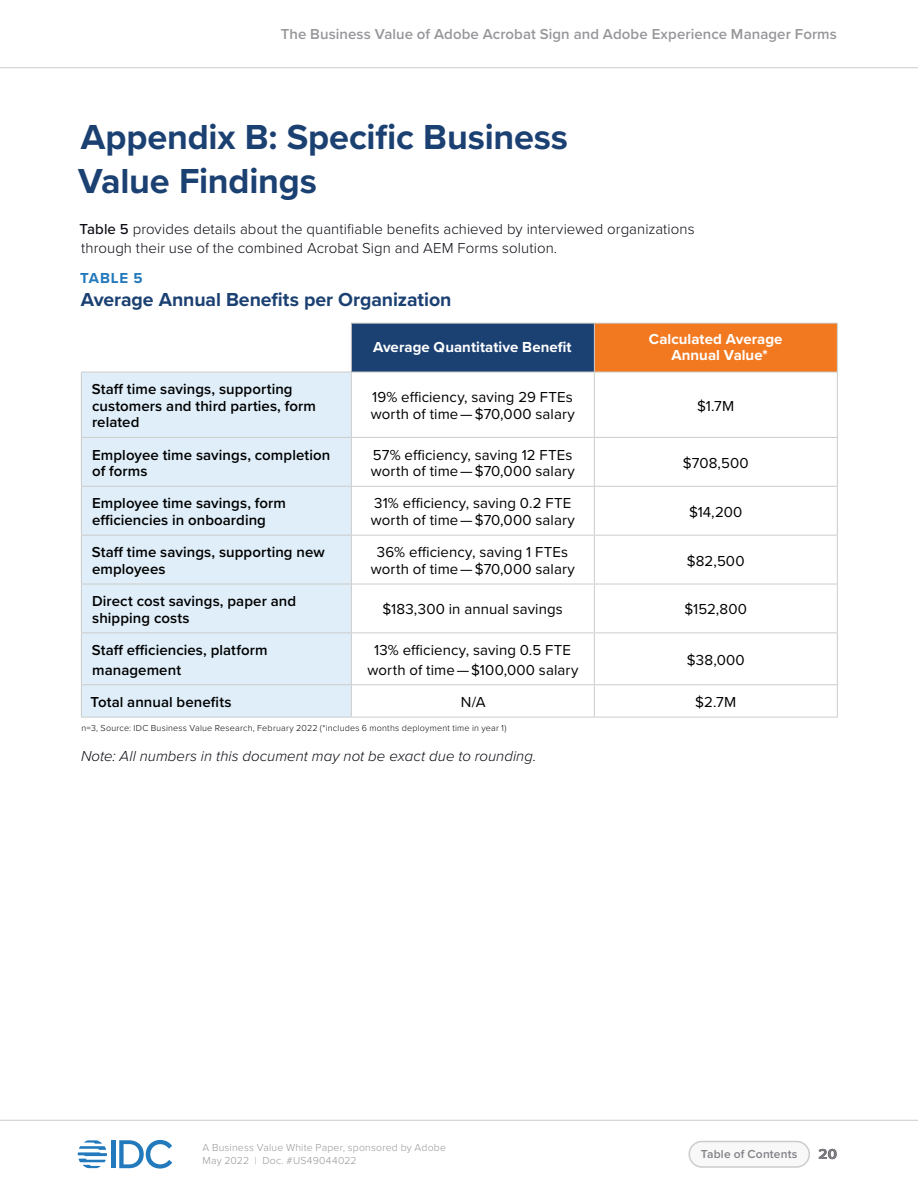
<style>
.page{position:relative;width:918px;height:1188px;background:#fff}
.page>*{position:absolute;margin:0;border:0;box-sizing:border-box;transform-origin:0 0}
.t1{font:700 36px/43.2px "Proxima Nova";letter-spacing:-.005em;color:#1b4072}
.Text{font:700 19.5px "Proxima Nova";letter-spacing:-.005em;color:#1b4072}
.Table_5_-_Text_cente{font:15px/16.5px "Proxima Nova";letter-spacing:.005em;color:#000}
.Table_4_-_Subtitles{font:600 15px/16.5px "Proxima Nova";letter-spacing:.005em;color:#000}
.Text-2{font:300 15px/19.5px "Proxima Nova";letter-spacing:.005em;color:#0a0b13}
.t2{font:600 15px "Proxima Nova";letter-spacing:.005em;color:#97979b}
.Text-3{font:italic 300 15px "Proxima Nova";letter-spacing:.005em;color:#0a0b13}
.Table_3_-_Subtitles{font:700 15px/16.5px "Proxima Nova";letter-spacing:.005em;color:#fff;text-align:center}
.Text-4{font:700 15px "Proxima Nova";letter-spacing:.05em;color:#2379bb}
.t3{font:700 15px "Proxima Nova";color:#000}
.t4{font:600 12px "Proxima Nova";letter-spacing:.015em;color:#808187}
.t5{font:300 10.5px/13.5px "Proxima Nova";letter-spacing:.02em;color:#97979b}
.Text-5{font:300 9px "Proxima Nova";letter-spacing:.025em;color:#0a0b13}
.s1{font-weight:500}
</style>
<div class="page">
<div style="left:689px;top:1142px;width:120px;height:25px;background:#f8f8f8;border-radius:13px"></div>
<div style="left:688px;top:1141px;width:122px;height:27px;border:2px solid #cccccb;border-radius:13px"></div>
<hr style="left:0;top:1120px;width:918px;height:1px;background:#cccccb">
<div style="left:111px;top:1140px;width:5px;height:28px;background:#2279bc"></div>
<svg style="left:119px;top:1140px;width:53px;height:29px"></svg>
<svg style="left:78px;top:1140px;width:29px;height:28px"></svg>
<hr style="left:0;top:67px;width:918px;height:1px;background:#cccccb">
<div style="left:351px;top:323px;width:243px;height:49px;background:#1b4072"></div>
<div style="left:594px;top:323px;width:243px;height:49px;background:#f37921"></div>
<div style="left:82px;top:373px;width:269px;height:344px;background:#dfeef9"></div>
<hr style="left:594px;top:372px;width:1px;height:65px;background:#cccccb">
<hr style="left:81px;top:437px;width:270px;height:1px;background:#cccccb">
<hr style="left:351px;top:437px;width:243px;height:1px;background:#cccccb">
<hr style="left:594px;top:437px;width:244px;height:1px;background:#cccccb">
<hr style="left:594px;top:438px;width:1px;height:48px;background:#cccccb">
<hr style="left:81px;top:486px;width:270px;height:1px;background:#cccccb">
<hr style="left:351px;top:486px;width:243px;height:1px;background:#cccccb">
<hr style="left:594px;top:486px;width:244px;height:1px;background:#cccccb">
<hr style="left:594px;top:487px;width:1px;height:48px;background:#cccccb">
<hr style="left:81px;top:535px;width:270px;height:1px;background:#cccccb">
<hr style="left:351px;top:535px;width:243px;height:1px;background:#cccccb">
<hr style="left:594px;top:535px;width:244px;height:1px;background:#cccccb">
<hr style="left:594px;top:536px;width:1px;height:48px;background:#cccccb">
<hr style="left:81px;top:584px;width:270px;height:1px;background:#cccccb">
<hr style="left:351px;top:584px;width:243px;height:1px;background:#cccccb">
<hr style="left:594px;top:584px;width:244px;height:1px;background:#cccccb">
<hr style="left:594px;top:584px;width:1px;height:49px;background:#cccccb">
<hr style="left:81px;top:633px;width:270px;height:1px;background:#cccccb">
<hr style="left:351px;top:633px;width:243px;height:1px;background:#cccccb">
<hr style="left:594px;top:633px;width:244px;height:1px;background:#cccccb">
<hr style="left:594px;top:633px;width:1px;height:51px;background:#cccccb">
<hr style="left:81px;top:684px;width:270px;height:1px;background:#cccccb">
<hr style="left:351px;top:684px;width:243px;height:1px;background:#cccccb">
<hr style="left:594px;top:684px;width:244px;height:1px;background:#cccccb">
<hr style="left:594px;top:685px;width:1px;height:32px;background:#cccccb">
<hr style="left:351px;top:323px;width:243px;height:1px;background:#cccccb">
<hr style="left:351px;top:324px;width:1px;height:48px;background:#cccccb">
<hr style="left:351px;top:372px;width:243px;height:1px;background:#cccccb">
<hr style="left:594px;top:323px;width:244px;height:1px;background:#cccccb">
<hr style="left:594px;top:324px;width:1px;height:48px;background:#cccccb">
<hr style="left:837px;top:324px;width:1px;height:48px;background:#cccccb">
<hr style="left:594px;top:372px;width:244px;height:1px;background:#cccccb">
<hr style="left:837px;top:372px;width:1px;height:65px;background:#cccccb">
<hr style="left:837px;top:438px;width:1px;height:48px;background:#cccccb">
<hr style="left:837px;top:487px;width:1px;height:48px;background:#cccccb">
<hr style="left:837px;top:536px;width:1px;height:48px;background:#cccccb">
<hr style="left:837px;top:584px;width:1px;height:49px;background:#cccccb">
<hr style="left:837px;top:633px;width:1px;height:51px;background:#cccccb">
<hr style="left:837px;top:685px;width:1px;height:32px;background:#cccccb">
<hr style="left:351px;top:717px;width:243px;height:1px;background:#cccccb">
<hr style="left:594px;top:717px;width:244px;height:1px;background:#cccccb">
<hr style="left:81px;top:372px;width:270px;height:1px;background:#cccccb">
<hr style="left:81px;top:372px;width:1px;height:65px;background:#cccccb">
<hr style="left:351px;top:372px;width:1px;height:65px;background:#cccccb">
<hr style="left:81px;top:438px;width:1px;height:48px;background:#cccccb">
<hr style="left:351px;top:438px;width:1px;height:48px;background:#cccccb">
<hr style="left:81px;top:487px;width:1px;height:48px;background:#cccccb">
<hr style="left:351px;top:487px;width:1px;height:48px;background:#cccccb">
<hr style="left:81px;top:536px;width:1px;height:48px;background:#cccccb">
<hr style="left:351px;top:536px;width:1px;height:48px;background:#cccccb">
<hr style="left:81px;top:584px;width:1px;height:49px;background:#cccccb">
<hr style="left:351px;top:584px;width:1px;height:49px;background:#cccccb">
<hr style="left:81px;top:633px;width:1px;height:51px;background:#cccccb">
<hr style="left:351px;top:633px;width:1px;height:51px;background:#cccccb">
<hr style="left:81px;top:685px;width:1px;height:32px;background:#cccccb">
<hr style="left:351px;top:685px;width:1px;height:32px;background:#cccccb">
<hr style="left:81px;top:717px;width:270px;height:1px;background:#cccccb">
<p class="t2" style="left:281px;top:23px;width:558px">The Business Value of Adobe Acrobat Sign and Adobe Experience Manager Forms</p>
<h1 class="t1" style="left:78px;top:115px;width:491px">Appendix B: Specific Business<br>Value Findings</h1>
<p class="Text-2" style="left:80px;top:218px;width:616px"><span class="s1">Table 5</span> provides details about the quantifiable benefits achieved by interviewed organizations through their use of the combined Acrobat Sign and AEM Forms solution.</p>
<p class="Text-4" style="left:80px;top:267px;width:64px">TABLE 5</p>
<p class="Text" style="left:81px;top:285px;width:372px">Average Annual Benefits per Organization</p>
<p class="Table_3_-_Subtitles" style="left:373px;top:338px;width:200px">Average Quantitative Benefit</p>
<p class="Table_3_-_Subtitles" style="left:649px;top:330px;width:135px">Calculated Average<br>Annual Value*</p>
<p class="Table_4_-_Subtitles" style="left:92px;top:380px;width:226px">Staff time savings, supporting customers and third parties, form related</p>
<p class="Table_5_-_Text_cente" style="left:371px;top:388px;width:206px">19% efficiency, saving 29 FTEs worth of time — $70,000 salary</p>
<p class="Table_5_-_Text_cente" style="left:697px;top:397px;width:39px">$1.7M</p>
<p class="Table_4_-_Subtitles" style="left:92px;top:446px;width:240px">Employee time savings, completion of forms</p>
<p class="Table_5_-_Text_cente" style="left:371px;top:446px;width:206px">57% efficiency, saving 12 FTEs worth of time — $70,000 salary</p>
<p class="Table_5_-_Text_cente" style="left:683px;top:454px;width:67px">$708,500</p>
<p class="Table_4_-_Subtitles" style="left:92px;top:495px;width:195px">Employee time savings, form efficiencies in onboarding</p>
<p class="Table_5_-_Text_cente" style="left:371px;top:494px;width:206px">31% efficiency, saving 0.2 FTE worth of time — $70,000 salary</p>
<p class="Table_5_-_Text_cente" style="left:689px;top:503px;width:55px">$14,200</p>
<p class="Table_4_-_Subtitles" style="left:92px;top:544px;width:234px">Staff time savings, supporting new employees</p>
<p class="Table_5_-_Text_cente" style="left:371px;top:543px;width:206px;text-align:center">36% efficiency, saving 1 FTEs worth of time — $70,000 salary</p>
<p class="Table_5_-_Text_cente" style="left:687px;top:552px;width:59px">$82,500</p>
<p class="Table_4_-_Subtitles" style="left:92px;top:592px;width:206px">Direct cost savings, paper and shipping costs</p>
<p class="Table_5_-_Text_cente" style="left:383px;top:600px;width:182px">$183,300 in annual savings</p>
<p class="Table_5_-_Text_cente" style="left:684px;top:600px;width:64px">$152,800</p>
<p class="Table_4_-_Subtitles" style="left:92px;top:640px;width:177px;line-height:19.5px">Staff efficiencies, platform management</p>
<p class="Table_5_-_Text_cente" style="left:367px;top:640px;width:212px;line-height:19.5px;text-align:center">13% efficiency, saving 0.5 FTE worth of time—$100,000 salary</p>
<p class="Table_5_-_Text_cente" style="left:687px;top:651px;width:59px">$38,000</p>
<p class="Table_4_-_Subtitles" style="left:91px;top:693px;width:143px">Total annual benefits</p>
<p class="Table_5_-_Text_cente" style="left:461px;top:693px;width:26px">N/A</p>
<p class="Table_5_-_Text_cente" style="left:695px;top:693px;width:42px">$2.7M</p>
<p class="Text-5" style="left:81px;top:721px;width:426px">n=3, Source: IDC Business Value Research, February 2022 (*includes 6 months deployment time in year 1)</p>
<p class="Text-3" style="left:81px;top:745px;width:457px">Note: All numbers in this document may not be exact due to rounding.</p>
<p class="t5" style="left:202px;top:1140px;width:245px">A Business Value White Paper, sponsored by Adobe<br>May 2022 | Doc. #US49044022</p>
<p class="t4" style="left:701px;top:1145px;width:98px">Table of Contents</p>
<p class="t3" style="left:819px;top:1142px;width:20px">20</p>
</div>
